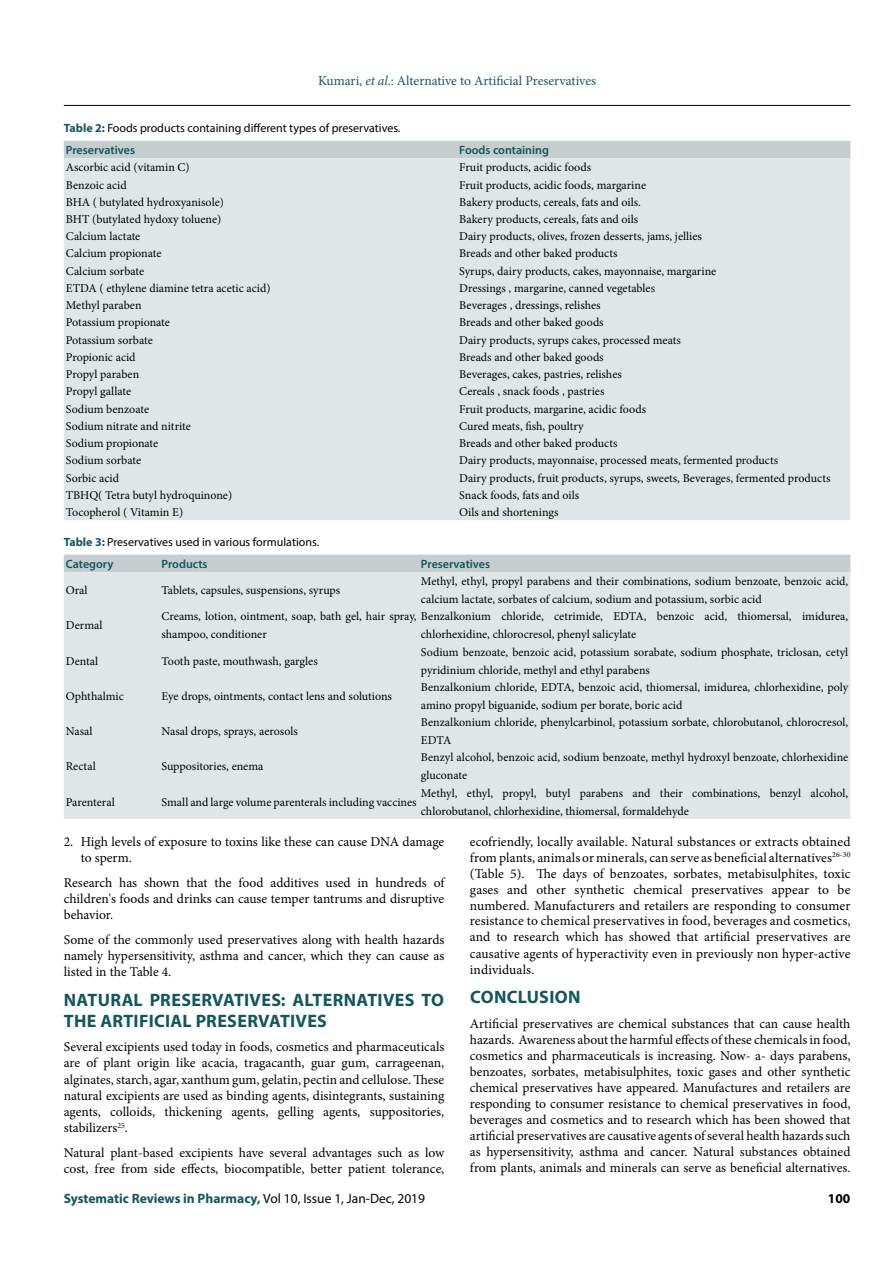
<style>
.page{position:relative;width:893px;height:1263px;background:#fff}
.page>*{position:absolute;margin:0;border:0;box-sizing:border-box;transform-origin:0 0}
.t1{font:700 18px/21px "Myriad Pro";letter-spacing:.015em;color:#12575c}
.t2{font:13.5px/16px "Minion Pro";color:#000;text-align:justify}
.t3{font:700 13.5px "Myriad Pro";color:#12575c}
.t4{font:13.5px "Minion Pro";color:#13575c}
.t5{font:700 13.5px "Myriad Pro";color:#000}
.t6{font:12px/18px "Minion Pro";color:#000}
.t7{font:12px "Myriad Pro";color:#000}
.t8{font:600 12px "Myriad Pro";color:#12575c}
.s1{font-style:italic}
.s2{font-weight:700;color:#12575c}
.s3{font-weight:400;color:#000}
</style>
<div class="page">
<hr style="left:64px;top:105px;width:786px;height:1px;background:#000">
<div style="left:64px;top:141px;width:786px;height:17px;background:#c5cdcf"></div>
<div style="left:64px;top:158px;width:786px;height:362px;background:#e0e6e8"></div>
<div style="left:64px;top:555px;width:786px;height:17px;background:#c5cdcf"></div>
<div style="left:64px;top:572px;width:786px;height:247px;background:#e0e6e8"></div>
<p class="t4" style="left:318px;top:72px;width:279px">Kumari, <span class="s1">et al</span>.: Alternative to Artificial Preservatives</p>
<p class="t7" style="left:64px;top:121px;width:338px"><span class="s2">Table 2:</span> Foods products containing different types of preservatives.</p>
<p class="t8" style="left:66px;top:142px;width:71px">Preservatives</p>
<p class="t8" style="left:459px;top:142px;width:91px">Foods containing</p>
<p class="t6" style="left:66px;top:158px;width:125px">Ascorbic acid (vitamin C)</p>
<p class="t6" style="left:459px;top:158px;width:133px">Fruit products, acidic foods</p>
<p class="t6" style="left:66px;top:176px;width:62px">Benzoic acid</p>
<p class="t6" style="left:459px;top:176px;width:188px">Fruit products, acidic foods, margarine</p>
<p class="t6" style="left:66px;top:193px;width:160px">BHA ( butylated hydroxyanisole)</p>
<p class="t6" style="left:459px;top:193px;width:183px">Bakery products, cereals, fats and oils.</p>
<p class="t6" style="left:66px;top:210px;width:157px">BHT (butylated hydoxy toluene)</p>
<p class="t6" style="left:459px;top:210px;width:180px">Bakery products, cereals, fats and oils</p>
<p class="t6" style="left:66px;top:227px;width:76px">Calcium lactate</p>
<p class="t6" style="left:459px;top:227px;width:244px">Dairy products, olives, frozen desserts, jams, jellies</p>
<p class="t6" style="left:66px;top:245px;width:97px">Calcium propionate</p>
<p class="t6" style="left:459px;top:245px;width:160px">Breads and other baked products</p>
<p class="t6" style="left:66px;top:262px;width:80px">Calcium sorbate</p>
<p class="t6" style="left:459px;top:262px;width:259px">Syrups, dairy products, cakes, mayonnaise, margarine</p>
<p class="t6" style="left:66px;top:279px;width:206px">ETDA ( ethylene diamine tetra acetic acid)</p>
<p class="t6" style="left:459px;top:279px;width:197px">Dressings , margarine, canned vegetables</p>
<p class="t6" style="left:66px;top:296px;width:77px">Methyl paraben</p>
<p class="t6" style="left:459px;top:296px;width:143px">Beverages , dressings, relishes</p>
<p class="t6" style="left:66px;top:314px;width:106px">Potassium propionate</p>
<p class="t6" style="left:459px;top:314px;width:146px">Breads and other baked goods</p>
<p class="t6" style="left:66px;top:331px;width:88px">Potassium sorbate</p>
<p class="t6" style="left:459px;top:331px;width:223px">Dairy products, syrups cakes, processed meats</p>
<p class="t6" style="left:66px;top:348px;width:71px">Propionic acid</p>
<p class="t6" style="left:459px;top:348px;width:146px">Breads and other baked goods</p>
<p class="t6" style="left:66px;top:365px;width:75px">Propyl paraben</p>
<p class="t6" style="left:459px;top:365px;width:164px">Beverages, cakes, pastries, relishes</p>
<p class="t6" style="left:66px;top:383px;width:67px">Propyl gallate</p>
<p class="t6" style="left:459px;top:383px;width:147px">Cereals , snack foods , pastries</p>
<p class="t6" style="left:66px;top:400px;width:85px">Sodium benzoate</p>
<p class="t6" style="left:459px;top:400px;width:188px">Fruit products, margarine, acidic foods</p>
<p class="t6" style="left:66px;top:417px;width:127px">Sodium nitrate and nitrite</p>
<p class="t6" style="left:459px;top:417px;width:126px">Cured meats, fish, poultry</p>
<p class="t6" style="left:66px;top:434px;width:94px">Sodium propionate</p>
<p class="t6" style="left:459px;top:434px;width:160px">Breads and other baked products</p>
<p class="t6" style="left:66px;top:451px;width:77px">Sodium sorbate</p>
<p class="t6" style="left:459px;top:451px;width:320px">Dairy products, mayonnaise, processed meats, fermented products</p>
<p class="t6" style="left:66px;top:469px;width:55px">Sorbic acid</p>
<p class="t6" style="left:459px;top:469px;width:373px">Dairy products, fruit products, syrups, sweets, Beverages, fermented products</p>
<p class="t6" style="left:66px;top:486px;width:168px">TBHQ( Tetra butyl hydroquinone)</p>
<p class="t6" style="left:459px;top:486px;width:121px">Snack foods, fats and oils</p>
<p class="t6" style="left:66px;top:503px;width:119px">Tocopherol ( Vitamin E)</p>
<p class="t6" style="left:459px;top:503px;width:101px">Oils and shortenings</p>
<p class="t7" style="left:64px;top:535px;width:257px"><span class="s2">Table 3:</span> Preservatives used in various formulations.</p>
<p class="t8" style="left:66px;top:556px;width:49px">Category</p>
<p class="t8" style="left:162px;top:556px;width:48px">Products</p>
<p class="t8" style="left:421px;top:556px;width:71px">Preservatives</p>
<p class="t6" style="left:66px;top:581px;width:23px">Oral</p>
<p class="t6" style="left:162px;top:581px;width:180px">Tablets, capsules, suspensions, syrups</p>
<p class="t6" style="left:421px;top:572px;width:429px">Methyl, ethyl, propyl parabens and their combinations, sodium benzoate, benzoic acid, calcium lactate, sorbates of calcium, sodium and potassium, sorbic acid</p>
<p class="t6" style="left:66px;top:617px;width:38px">Dermal</p>
<p class="t6" style="left:162px;top:608px;width:688px">Creams, lotion, ointment, soap, bath gel, hair spray, Benzalkonium chloride, cetrimide, EDTA, benzoic acid, thiomersal, imidurea, shampoo, conditioner</p>
<p class="t6" style="left:421px;top:626px;width:217px">chlorhexidine, chlorocresol, phenyl salicylate</p>
<p class="t6" style="left:66px;top:652px;width:34px">Dental</p>
<p class="t6" style="left:162px;top:652px;width:158px">Tooth paste, mouthwash, gargles</p>
<p class="t6" style="left:421px;top:643px;width:429px">Sodium benzoate, benzoic acid, potassium sorabate, sodium phosphate, triclosan, cetyl pyridinium chloride, methyl and ethyl parabens</p>
<p class="t6" style="left:66px;top:687px;width:59px">Ophthalmic</p>
<p class="t6" style="left:162px;top:687px;width:232px">Eye drops, ointments, contact lens and solutions</p>
<p class="t6" style="left:421px;top:678px;width:429px">Benzalkonium chloride, EDTA, benzoic acid, thiomersal, imidurea, chlorhexidine, poly amino propyl biguanide, sodium per borate, boric acid</p>
<p class="t6" style="left:66px;top:722px;width:28px">Nasal</p>
<p class="t6" style="left:162px;top:722px;width:138px">Nasal drops, sprays, aerosols</p>
<p class="t6" style="left:421px;top:713px;width:429px">Benzalkonium chloride, phenylcarbinol, potassium sorbate, chlorobutanol, chlorocresol,<br>EDTA</p>
<p class="t6" style="left:66px;top:757px;width:31px">Rectal</p>
<p class="t6" style="left:161px;top:757px;width:103px">Suppositories, enema</p>
<p class="t6" style="left:421px;top:748px;width:429px">Benzyl alcohol, benzoic acid, sodium benzoate, methyl hydroxyl benzoate, chlorhexidine gluconate</p>
<p class="t6" style="left:66px;top:793px;width:50px">Parenteral</p>
<p class="t6" style="left:161px;top:793px;width:257px">Small and large volume parenterals including vaccines</p>
<p class="t6" style="left:421px;top:784px;width:429px">Methyl, ethyl, propyl, butyl parabens and their combinations, benzyl alcohol, chlorobutanol, chlorhexidine, thiomersal, formaldehyde</p>
<p class="t2" style="left:81px;top:833px;width:365px;text-indent:-17px">2. High levels of exposure to toxins like these can cause DNA damage to sperm.</p>
<p class="t2" style="left:64px;top:874px;width:382px">Research has shown that the food additives used in hundreds of children's foods and drinks can cause temper tantrums and disruptive behavior.</p>
<p class="t2" style="left:64px;top:931px;width:382px">Some of the commonly used preservatives along with health hazards namely hypersensitivity, asthma and cancer, which they can cause as listed in the Table 4.</p>
<h1 class="t1" style="left:64px;top:988px;width:382px">NATURAL PRESERVATIVES: ALTERNATIVES TO<br>THE ARTIFICIAL PRESERVATIVES</h1>
<p class="t2" style="left:64px;top:1039px;width:382px">Several excipients used today in foods, cosmetics and pharmaceuticals are of plant origin like acacia, tragacanth, guar gum, carrageenan, alginates, starch, agar, xanthum gum, gelatin, pectin and cellulose. These natural excipients are used as binding agents, disintegrants, sustaining agents, colloids, thickening agents, gelling agents, suppositories, stabilizers<sup>25</sup>.</p>
<p class="t2" style="left:64px;top:1144px;width:382px">Natural plant-based excipients have several advantages such as low cost, free from side effects, biocompatible, better patient tolerance,</p>
<p class="t3" style="left:64px;top:1189px;width:363px">Systematic Reviews in Pharmacy, <span class="s3">Vol 10, Issue 1, Jan-Dec, 2019</span></p>
<p class="t2" style="left:470px;top:833px;width:382px">ecofriendly, locally available. Natural substances or extracts obtained from plants, animals or minerals, can serve as beneficial alternatives<sup>26-30 </sup>(Table 5). The days of benzoates, sorbates, metabisulphites, toxic gases and other synthetic chemical preservatives appear to be numbered. Manufacturers and retailers are responding to consumer resistance to chemical preservatives in food, beverages and cosmetics, and to research which has showed that artificial preservatives are causative agents of hyperactivity even in previously non hyper-active individuals.</p>
<h1 class="t1" style="left:470px;top:986px;width:112px">CONCLUSION</h1>
<p class="t2" style="left:470px;top:1016px;width:382px">Artificial preservatives are chemical substances that can cause health hazards. Awareness about the harmful effects of these chemicals in food, cosmetics and pharmaceuticals is increasing. Now- a- days parabens, benzoates, sorbates, metabisulphites, toxic gases and other synthetic chemical preservatives have appeared. Manufactures and retailers are responding to consumer resistance to chemical preservatives in food, beverages and cosmetics and to research which has been showed that artificial preservatives are causative agents of several health hazards such as hypersensitivity, asthma and cancer. Natural substances obtained from plants, animals and minerals can serve as beneficial alternatives.</p>
<p class="t5" style="left:828px;top:1189px;width:24px">100</p>
</div>
